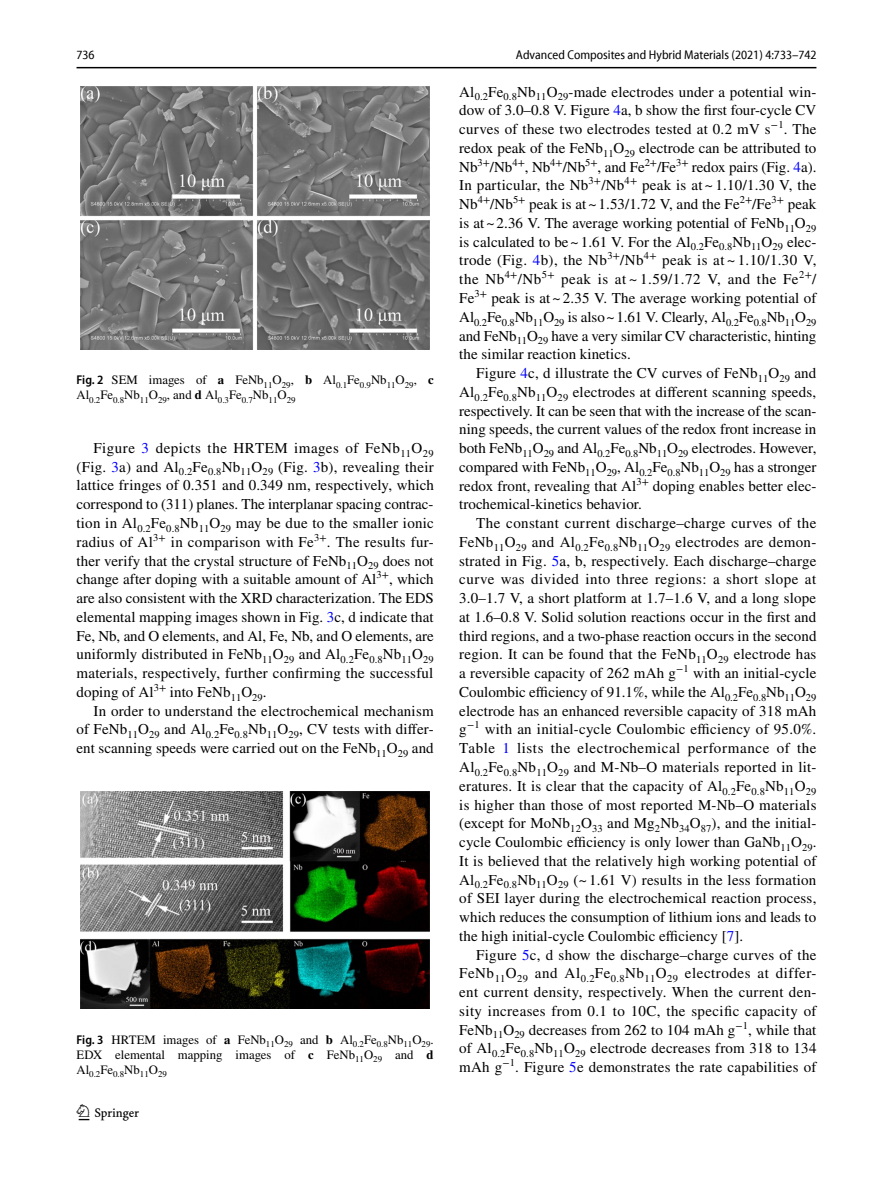
<style>
.page{position:relative;width:893px;height:1187px;background:#fff}
.page>*{position:absolute;margin:0;border:0;box-sizing:border-box;transform-origin:0 0}
.t1{font:22.5px "Springnew Regular 2";color:#000}
.t2{font:15px/18.8px "STIX";letter-spacing:.005em;color:#000;text-align:justify}
.t3{font:12.75px/15px "STIX";color:#000}
.t4{font:semi-condensed 12.75px "Myriad Pro Unic";color:#000}
.t5{font:8.85px "STIX";color:#000}
.s1{font-family:"Myriad Pro";font-weight:600;font-stretch:semi-condensed}
.s2{font-weight:700}
.s3{color:#00f}
</style>
<div class="page">
<hr style="left:77px;top:67px;width:739px;height:1px;background:#000">
<div style="left:77px;top:87px;width:357px;height:262px;background:linear-gradient(to bottom,#fff,#fff)"></div>
<img style="left:81px;top:87px;width:349px;height:262px">
<div style="left:77px;top:791px;width:357px;height:217px;background:linear-gradient(to bottom,#fff,#fff)"></div>
<img style="left:81px;top:791px;width:349px;height:217px">
<p class="t4" style="left:77px;top:50px;width:20px">736</p>
<p class="t4" style="left:516px;top:50px;width:302px">Advanced Composites and Hybrid Materials (2021) 4:733–742</p>
<p class="t3" style="left:77px;top:373px;width:359px"><span class="s1">Fig. 2</span> SEM images of <span class="s2">a</span> FeNb<sub>11</sub>O<sub>29</sub>, <span class="s2">b</span> Al<sub>0.1</sub>Fe<sub>0.9</sub>Nb<sub>11</sub>O<sub>29</sub>, <span class="s2">c</span></p>
<p class="t5" style="left:77px;top:393px;width:221px"><sup>Al</sup>0.2<sup>Fe</sup>0.8<sup>Nb</sup>11<sup>O</sup>29<sup>,</sup> <sup>and</sup> <sup>d</sup> <sup>Al</sup>0.3<sup>Fe</sup>0.7<sup>Nb</sup>11<sup>O</sup>29</p>
<p class="t2" style="left:77px;top:439px;width:359px;text-indent:17px">Figure <span class="s3">3</span> depicts the HRTEM images of FeNb<sub>11</sub>O<sub>29 </sub>(Fig. <span class="s3">3</span>a) and Al<sub>0.2</sub>Fe<sub>0.8</sub>Nb<sub>11</sub>O<sub>29</sub> (Fig. <span class="s3">3</span>b), revealing their lattice fringes of 0.351 and 0.349 nm, respectively, which correspond to (311) planes. The interplanar spacing contrac&shy;tion in Al<sub>0.2</sub>Fe<sub>0.8</sub>Nb<sub>11</sub>O<sub>29</sub> may be due to the smaller ionic radius of Al<sup>3+</sup> in comparison with Fe<sup>3+</sup>. The results fur&shy;ther verify that the crystal structure of FeNb<sub>11</sub>O<sub>29</sub> does not change after doping with a suitable amount of Al<sup>3+</sup>, which are also consistent with the XRD characterization. The EDS elemental mapping images shown in Fig. <span class="s3">3</span>c, d indicate that Fe, Nb, and O elements, and Al, Fe, Nb, and O elements, are uniformly distributed in FeNb<sub>11</sub>O<sub>29</sub> and Al<sub>0.2</sub>Fe<sub>0.8</sub>Nb<sub>11</sub>O<sub>29 </sub>materials, respectively, further confirming the successful doping of Al<sup>3+</sup> into FeNb<sub>11</sub>O<sub>29</sub>.</p>
<p class="t2" style="left:77px;top:702px;width:359px;text-indent:17px">In order to understand the electrochemical mechanism of FeNb<sub>11</sub>O<sub>29</sub> and Al<sub>0.2</sub>Fe<sub>0.8</sub>Nb<sub>11</sub>O<sub>29</sub>, CV tests with differ&shy;ent scanning speeds were carried out on the FeNb<sub>11</sub>O<sub>29</sub> and</p>
<p class="t3" style="left:77px;top:1032px;width:359px"><span class="s1">Fig. 3</span> HRTEM images of <span class="s2">a</span> FeNb<sub>11</sub>O<sub>29</sub> and <span class="s2">b</span> Al<sub>0.2</sub>Fe<sub>0.8</sub>Nb<sub>11</sub>O<sub>29</sub>.<br>EDX elemental mapping images of <span class="s2">c</span> FeNb<sub>11</sub>O<sub>29</sub> and <span class="s2">d</span></p>
<p class="t5" style="left:77px;top:1067px;width:92px"><sup>Al</sup>0.2<sup>Fe</sup>0.8<sup>Nb</sup>11<sup>O</sup>29</p>
<h1 class="t1" style="left:79px;top:1104px;width:62px">1 3</h1>
<p class="t2" style="left:459px;top:83px;width:359px">Al<sub>0.2</sub>Fe<sub>0.8</sub>Nb<sub>11</sub>O<sub>29</sub>-made electrodes under a potential win&shy;dow of 3.0–0.8 V. Figure <span class="s3">4</span>a, b show the first four-cycle CV curves of these two electrodes tested at 0.2 mV s<sup>−1</sup>. The redox peak of the FeNb<sub>11</sub>O<sub>29</sub> electrode can be attributed to Nb<sup>3+</sup>/Nb<sup>4+</sup>, Nb<sup>4+</sup>/Nb<sup>5+</sup>, and Fe<sup>2+</sup>/Fe<sup>3+</sup> redox pairs (Fig. <span class="s3">4</span>a).<br>In particular, the Nb<sup>3+</sup>/Nb<sup>4+</sup> peak is at ~ 1.10/1.30 V, the Nb<sup>4+</sup>/Nb<sup>5+</sup> peak is at ~1.53/1.72 V, and the Fe<sup>2+</sup>/Fe<sup>3+</sup> peak is at~2.36 V. The average working potential of FeNb<sub>11</sub>O<sub>29 </sub>is calculated to be~1.61 V. For the Al<sub>0.2</sub>Fe<sub>0.8</sub>Nb<sub>11</sub>O<sub>29</sub> elec&shy;trode (Fig. <span class="s3">4</span>b), the Nb<sup>3+</sup>/Nb<sup>4+</sup> peak is at ~ 1.10/1.30 V, the Nb<sup>4+</sup>/Nb<sup>5+</sup> peak is at ~ 1.59/1.72 V, and the Fe<sup>2+</sup>/ Fe<sup>3+</sup> peak is at ~ 2.35 V. The average working potential of Al<sub>0.2</sub>Fe<sub>0.8</sub>Nb<sub>11</sub>O<sub>29</sub> is also~1.61 V. Clearly, Al<sub>0.2</sub>Fe<sub>0.8</sub>Nb<sub>11</sub>O<sub>29 </sub>and FeNb<sub>11</sub>O<sub>29</sub> have a very similar CV characteristic, hinting the similar reaction kinetics.</p>
<p class="t2" style="left:459px;top:364px;width:359px;text-indent:17px">Figure <span class="s3">4</span>c, d illustrate the CV curves of FeNb<sub>11</sub>O<sub>29</sub> and Al<sub>0.2</sub>Fe<sub>0.8</sub>Nb<sub>11</sub>O<sub>29</sub> electrodes at different scanning speeds, respectively. It can be seen that with the increase of the scan&shy;ning speeds, the current values of the redox front increase in both FeNb<sub>11</sub>O<sub>29</sub> and Al<sub>0.2</sub>Fe<sub>0.8</sub>Nb<sub>11</sub>O<sub>29</sub> electrodes. However, compared with FeNb<sub>11</sub>O<sub>29</sub>, Al<sub>0.2</sub>Fe<sub>0.8</sub>Nb<sub>11</sub>O<sub>29</sub> has a stronger redox front, revealing that Al<sup>3+</sup> doping enables better elec&shy;trochemical-kinetics behavior.</p>
<p class="t2" style="left:459px;top:514px;width:359px;text-indent:17px">The constant current discharge–charge curves of the FeNb<sub>11</sub>O<sub>29</sub> and Al<sub>0.2</sub>Fe<sub>0.8</sub>Nb<sub>11</sub>O<sub>29</sub> electrodes are demon&shy;strated in Fig. <span class="s3">5</span>a, b, respectively. Each discharge–charge curve was divided into three regions: a short slope at 3.0–1.7 V, a short platform at 1.7–1.6 V, and a long slope at 1.6–0.8 V. Solid solution reactions occur in the first and third regions, and a two-phase reaction occurs in the second region. It can be found that the FeNb<sub>11</sub>O<sub>29</sub> electrode has a reversible capacity of 262 mAh g<sup>−1</sup> with an initial-cycle Coulombic efficiency of 91.1%, while the Al<sub>0.2</sub>Fe<sub>0.8</sub>Nb<sub>11</sub>O<sub>29 </sub>electrode has an enhanced reversible capacity of 318 mAh g<sup>−1</sup> with an initial-cycle Coulombic efficiency of 95.0%.<br>Table <span class="s3">1</span> lists the electrochemical performance of the Al<sub>0.2</sub>Fe<sub>0.8</sub>Nb<sub>11</sub>O<sub>29</sub> and M-Nb–O materials reported in lit&shy;eratures. It is clear that the capacity of Al<sub>0.2</sub>Fe<sub>0.8</sub>Nb<sub>11</sub>O<sub>29 </sub>is higher than those of most reported M-Nb–O materials (except for MoNb<sub>12</sub>O<sub>33</sub> and Mg<sub>2</sub>Nb<sub>34</sub>O<sub>87</sub>), and the initial&shy;cycle Coulombic efficiency is only lower than GaNb<sub>11</sub>O<sub>29</sub>.<br>It is believed that the relatively high working potential of Al<sub>0.2</sub>Fe<sub>0.8</sub>Nb<sub>11</sub>O<sub>29</sub> (~ 1.61 V) results in the less formation of SEI layer during the electrochemical reaction process, which reduces the consumption of lithium ions and leads to the high initial-cycle Coulombic efficiency [<span class="s3">7</span>].</p>
<p class="t2" style="left:459px;top:946px;width:359px;text-indent:17px">Figure <span class="s3">5</span>c, d show the discharge–charge curves of the FeNb<sub>11</sub>O<sub>29</sub> and Al<sub>0.2</sub>Fe<sub>0.8</sub>Nb<sub>11</sub>O<sub>29</sub> electrodes at differ&shy;ent current density, respectively. When the current den&shy;sity increases from 0.1 to 10C, the specific capacity of FeNb<sub>11</sub>O<sub>29</sub> decreases from 262 to 104 mAh g<sup>−1</sup>, while that of Al<sub>0.2</sub>Fe<sub>0.8</sub>Nb<sub>11</sub>O<sub>29</sub> electrode decreases from 318 to 134 mAh g<sup>−1</sup>. Figure <span class="s3">5</span>e demonstrates the rate capabilities of</p>
</div>
